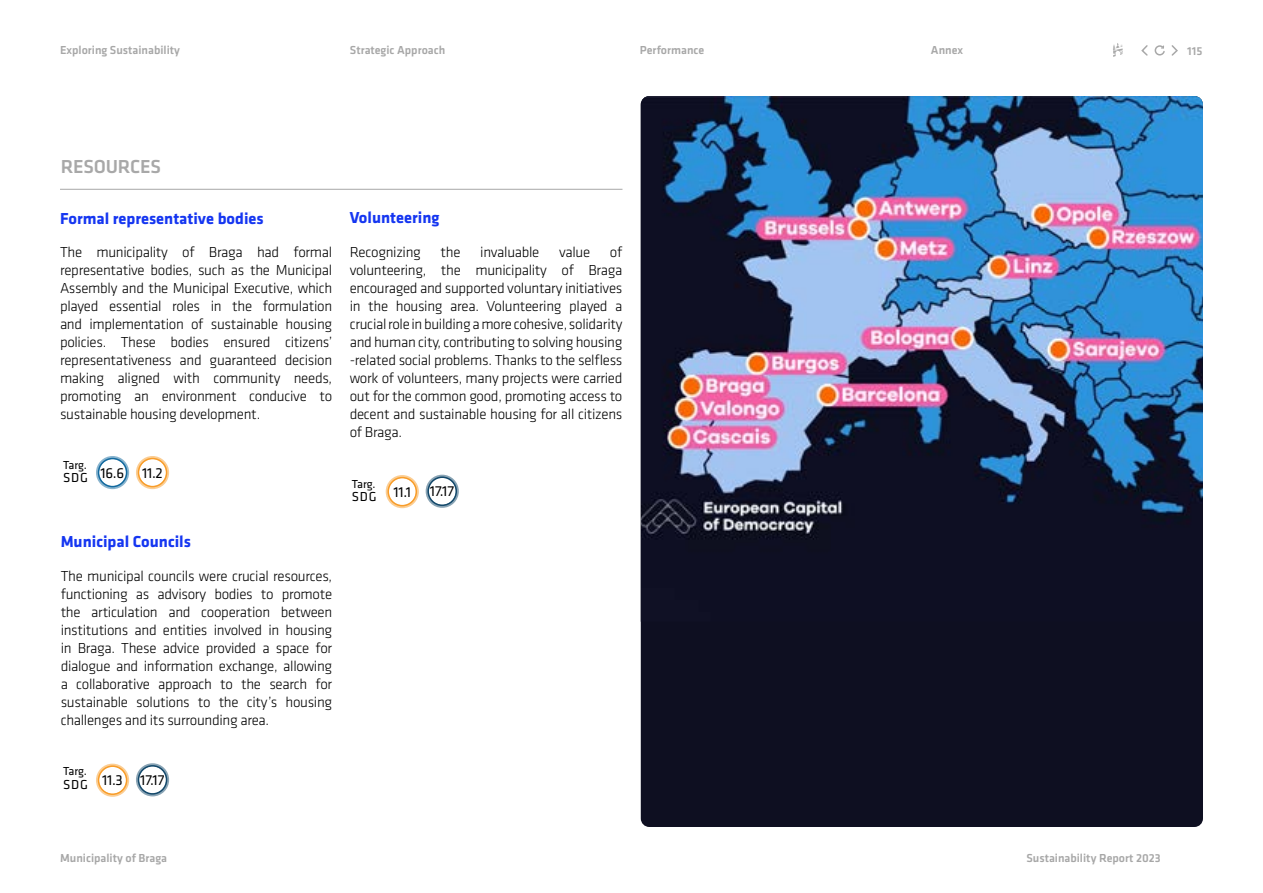
<style>
.page{position:relative;width:1263px;height:893px;background:#fff}
.page>*{position:absolute;margin:0;border:0;box-sizing:border-box;transform-origin:0 0}
.t1{font:500 19.5px "Klavika";letter-spacing:-.01em;color:#a8a8a8}
.t2{font:700 16.5px "Klavika";color:#1536f1}
.t3{font:300 15px/18px "Klavika";letter-spacing:-.02em;color:#000;text-align:justify}
.t4{font:15px "Klavika";letter-spacing:-.015em;color:#000}
.t5{font:13.5px "Klavika";letter-spacing:.07em;color:#000}
.t6{font:500 12px "Klavika";color:#a7a7a7}
.t7{font:12px "Klavika";color:#000}
.t8{font:500 12px "Klavika";color:#a8a8a8}
</style>
<div class="page">
<svg style="left:1141px;top:45px;width:37px;height:11px"></svg>
<svg style="left:1113px;top:43px;width:10px;height:14px"></svg>
<div style="left:138px;top:458px;width:29px;height:29px;border:2px solid #f89d2a;border-radius:50%"></div>
<div style="left:136px;top:456px;width:33px;height:33px;border:3px solid #f89d2a;border-radius:50%"></div>
<div style="left:98px;top:458px;width:29px;height:29px;border:2px solid #136a9f;border-radius:50%"></div>
<div style="left:96px;top:456px;width:33px;height:33px;border:3px solid #136a9f;border-radius:50%"></div>
<hr style="left:60px;top:189px;width:562px;height:1px;background:#a8a8a8">
<div style="left:98px;top:765px;width:29px;height:30px;border:2px solid #f89d2a;border-radius:50%"></div>
<div style="left:96px;top:764px;width:33px;height:33px;border:3px solid #f89d2a;border-radius:50%"></div>
<div style="left:138px;top:765px;width:29px;height:30px;border:2px solid #14496b;border-radius:50%"></div>
<div style="left:136px;top:763px;width:33px;height:33px;border:3px solid #14496b;border-radius:50%"></div>
<div style="left:387px;top:477px;width:30px;height:29px;border:2px solid #f89d2a;border-radius:50%"></div>
<div style="left:386px;top:475px;width:33px;height:33px;border:3px solid #f89d2a;border-radius:50%"></div>
<div style="left:427px;top:476px;width:30px;height:30px;border:2px solid #14496b;border-radius:50%"></div>
<div style="left:426px;top:475px;width:33px;height:33px;border:3px solid #14496b;border-radius:50%"></div>
<div style="left:641px;top:96px;width:562px;height:731px;background:#0e0f21;border-radius:9px"></div>
<img style="left:641px;top:96px;width:562px;height:444px">
<p class="t6" style="left:60px;top:43px;width:122px">Exploring Sustainability</p>
<p class="t6" style="left:350px;top:43px;width:97px">Strategic Approach</p>
<p class="t6" style="left:640px;top:43px;width:66px">Performance</p>
<p class="t6" style="left:931px;top:43px;width:34px">Annex</p>
<h1 class="t1" style="left:61px;top:155px;width:102px">RESOURCES</h1>
<p class="t2" style="left:60px;top:210px;width:205px">Formal representative bodies</p>
<p class="t3" style="left:60px;top:243px;width:274px">The municipality of Braga had formal representative bodies, such as the Municipal Assembly and the Municipal Executive, which played essential roles in the formulation and implementation of sustainable housing policies. These bodies ensured citizens’ representativeness and guaranteed decision making aligned with community needs, promoting an environment conducive to sustainable housing development.</p>
<p class="t7" style="left:63px;top:458px;width:25px">Targ.</p>
<p class="t5" style="left:63px;top:470px;width:27px">SDG</p>
<p class="t4" style="left:101px;top:464px;width:64px">16.6 11.2</p>
<p class="t2" style="left:61px;top:532px;width:132px">Municipal Councils</p>
<p class="t3" style="left:61px;top:567px;width:273px">The municipal councils were crucial resources, functioning as advisory bodies to promote the articulation and cooperation between institutions and entities involved in housing in Braga. These advice provided a space for dialogue and information exchange, allowing a collaborative approach to the search for sustainable solutions to the city’s housing challenges and its surrounding area.</p>
<p class="t7" style="left:63px;top:765px;width:25px">Targ.</p>
<p class="t5" style="left:63px;top:777px;width:27px">SDG</p>
<p class="t4" style="left:102px;top:772px;width:64px">11.3 17.17</p>
<p class="t2" style="left:350px;top:208px;width:91px">Volunteering</p>
<p class="t3" style="left:350px;top:243px;width:73px">Recognizing</p>
<p class="t3" style="left:441px;top:243px;width:21px">the</p>
<p class="t3" style="left:480px;top:243px;width:61px">invaluable</p>
<p class="t3" style="left:559px;top:243px;width:33px">value</p>
<p class="t3" style="left:350px;top:243px;width:274px;text-indent:260px">of volunteering, the municipality of Braga encouraged and supported voluntary initiatives in the housing area. Volunteering played a crucial role in building a more cohesive, solidarity and human city, contributing to solving housing -related social problems. Thanks to the selfless work of volunteers, many projects were carried out for the common good, promoting access to decent and sustainable housing for all citizens of Braga.</p>
<p class="t7" style="left:352px;top:477px;width:25px">Targ.</p>
<p class="t5" style="left:352px;top:489px;width:27px">SDG</p>
<p class="t4" style="left:393px;top:484px;width:19px">11.1</p>
<p class="t4" style="left:430px;top:483px;width:26px">17.17</p>
<p class="t6" style="left:60px;top:852px;width:109px">Municipality of Braga</p>
<p class="t8" style="left:1187px;top:44px;width:17px">115</p>
<p class="t6" style="left:1026px;top:852px;width:136px">Sustainability Report 2023</p>
</div>
